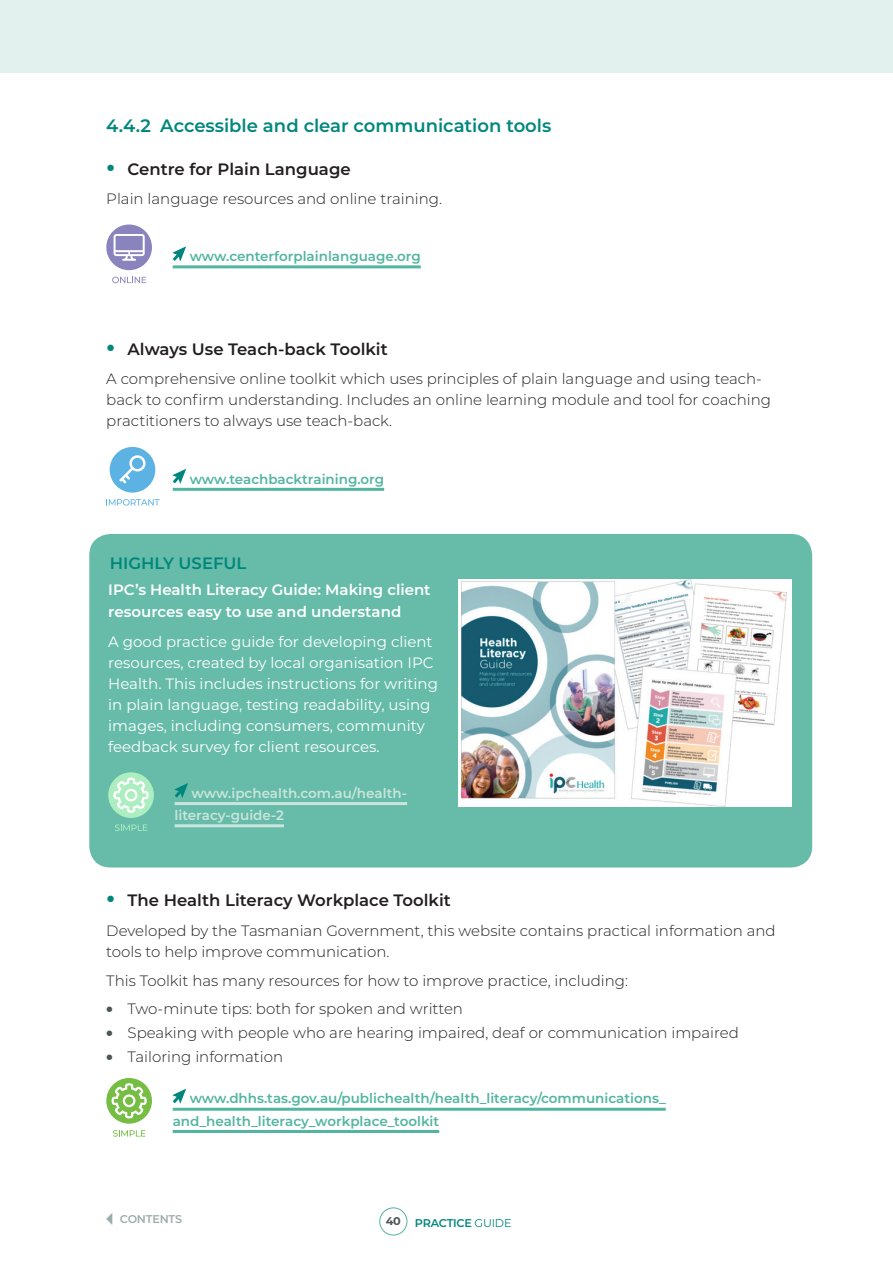
<style>
.page{position:relative;width:893px;height:1263px;background:#fff}
.page>*{position:absolute;margin:0;border:0;box-sizing:border-box;transform-origin:0 0}
.H4_GRY_Bold{font:600 18px "Montserrat";color:#00877d}
.t1{font:600 16.5px "Montserrat";color:#231f20}
.H4_Purple_Bold{font:600 16.5px "Montserrat";color:#00877d}
.BODY_COPY{font:300 15px/21px "Montserrat";color:#231f20}
.BODY_COPY-2{font:15px/21px "Montserrat";color:#fff}
.BODY_COPY-3{font:600 15px/22.5px "Montserrat";color:#fff}
.Web_link_green{font:600 13.5px "Montserrat";color:#52b5a0}
.Web_link_green-2{font:600 13.5px "Montserrat";color:#cae5dd}
.t2{font:600 11.25px "Montserrat";letter-spacing:-.02em;color:#00877d}
.t3{font:600 11.25px "Montserrat";letter-spacing:-.02em;color:#9baeab}
.s1{font-weight:700;font-size:25.5px;color:#00877d}
.s2{font-weight:900;font-size:16.5px;color:#4d5657}
.s3{font-weight:400}
</style>
<div class="page">
<div style="left:379px;top:1207px;width:28px;height:28px;border:1px solid #52b5a0;border-radius:50%"></div>
<div style="left:0;top:0;width:892px;height:73px;background:#e2f1ed"></div>
<div style="left:106px;top:224px;width:46px;height:46px;background:#8983be;border-radius:50%"></div>
<svg style="left:114px;top:234px;width:31px;height:27px"></svg>
<svg style="left:112px;top:277px;width:34px;height:6px"></svg>
<hr style="left:173px;top:265px;width:248px;height:3px;background:#52b5a0">
<svg style="left:173px;top:246px;width:13px;height:15px"></svg>
<div style="left:110px;top:447px;width:45px;height:46px;background:#5db2e4;border-radius:50%"></div>
<svg style="left:119px;top:455px;width:27px;height:28px"></svg>
<svg style="left:106px;top:499px;width:54px;height:7px"></svg>
<hr style="left:173px;top:488px;width:211px;height:3px;background:#52b5a0">
<svg style="left:173px;top:469px;width:13px;height:15px"></svg>
<div style="left:106px;top:1078px;width:46px;height:46px;background:#75bd43;border-radius:50%"></div>
<svg style="left:112px;top:1083px;width:35px;height:35px"></svg>
<svg style="left:113px;top:1130px;width:32px;height:6px"></svg>
<hr style="left:173px;top:1108px;width:493px;height:3px;background:#52b5a0">
<hr style="left:173px;top:1130px;width:266px;height:3px;background:#52b5a0">
<svg style="left:173px;top:1089px;width:13px;height:14px"></svg>
<div style="left:89px;top:534px;width:723px;height:333px;background:#66bca9;border-radius:21px"></div>
<svg style="left:108px;top:772px;width:46px;height:46px"></svg>
<svg style="left:113px;top:777px;width:36px;height:36px"></svg>
<svg style="left:115px;top:824px;width:32px;height:7px"></svg>
<hr style="left:175px;top:802px;width:232px;height:3px;background:#cae5dd">
<hr style="left:175px;top:824px;width:109px;height:3px;background:#cae5dd">
<svg style="left:175px;top:783px;width:13px;height:15px"></svg>
<div style="left:458px;top:580px;width:334px;height:227px;background:#fff"></div>
<img style="left:461px;top:580px;width:326px;height:227px">
<p class="H4_GRY_Bold" style="left:106px;top:113px;width:447px">4.4.2 Accessible and clear communication tools</p>
<p class="t1" style="left:106px;top:157px;width:246px"><span class="s1">•</span> Centre for Plain Language</p>
<p class="BODY_COPY" style="left:106px;top:188px;width:337px">Plain language resources and online training.</p>
<p class="Web_link_green" style="left:190px;top:247px;width:233px">www.centerforplainlanguage.org</p>
<p class="t1" style="left:106px;top:337px;width:283px"><span class="s1">•</span> Always Use Teach-back Toolkit</p>
<p class="BODY_COPY" style="left:106px;top:368px;width:666px">A comprehensive online toolkit which uses principles of plain language and using teach&shy;back to confirm understanding. Includes an online learning module and tool for coaching practitioners to always use teach-back.</p>
<p class="Web_link_green" style="left:190px;top:469px;width:196px">www.teachbacktraining.org</p>
<p class="H4_Purple_Bold" style="left:110px;top:551px;width:138px">HIGHLY USEFUL</p>
<p class="BODY_COPY-3" style="left:108px;top:577px;width:324px">IPC’s Health Literacy Guide: Making client resources easy to use and understand</p>
<p class="BODY_COPY-2" style="left:108px;top:630px;width:331px">A good practice guide for developing client resources, created by local organisation IPC Health. This includes instructions for writing in plain language, testing readability, using images, including consumers, community feedback survey for client resources.</p>
<p class="Web_link_green-2" style="left:192px;top:783px;width:217px">www.ipchealth.com.au/health-</p>
<p class="Web_link_green-2" style="left:175px;top:806px;width:111px">literacy-guide-2</p>
<p class="t1" style="left:106px;top:889px;width:346px"><span class="s1">•</span> The Health Literacy Workplace Toolkit</p>
<p class="BODY_COPY" style="left:106px;top:919px;width:671px">Developed by the Tasmanian Government, this website contains practical information and tools to help improve communication.</p>
<p class="BODY_COPY" style="left:106px;top:970px;width:523px">This Toolkit has many resources for how to improve practice, including:</p>
<p class="BODY_COPY" style="left:106px;top:998px;width:358px"><span class="s2">•</span> Two-minute tips: both for spoken and written</p>
<p class="BODY_COPY" style="left:106px;top:1022px;width:634px"><span class="s2">•</span> Speaking with people who are hearing impaired, deaf or communication impaired</p>
<p class="BODY_COPY" style="left:106px;top:1045px;width:178px"><span class="s2">•</span> Tailoring information</p>
<p class="Web_link_green" style="left:190px;top:1089px;width:478px">www.dhhs.tas.gov.au/publichealth/health_literacy/communications_</p>
<p class="Web_link_green" style="left:173px;top:1111px;width:268px">and_health_literacy_workplace_toolkit</p>
<p class="t3" style="left:102px;top:1211px;width:82px">✓CONTENTS</p>
<p class="t2" style="left:386px;top:1215px;width:127px"><sup>40</sup> PRACTICE <span class="s3">GUIDE</span></p>
</div>
